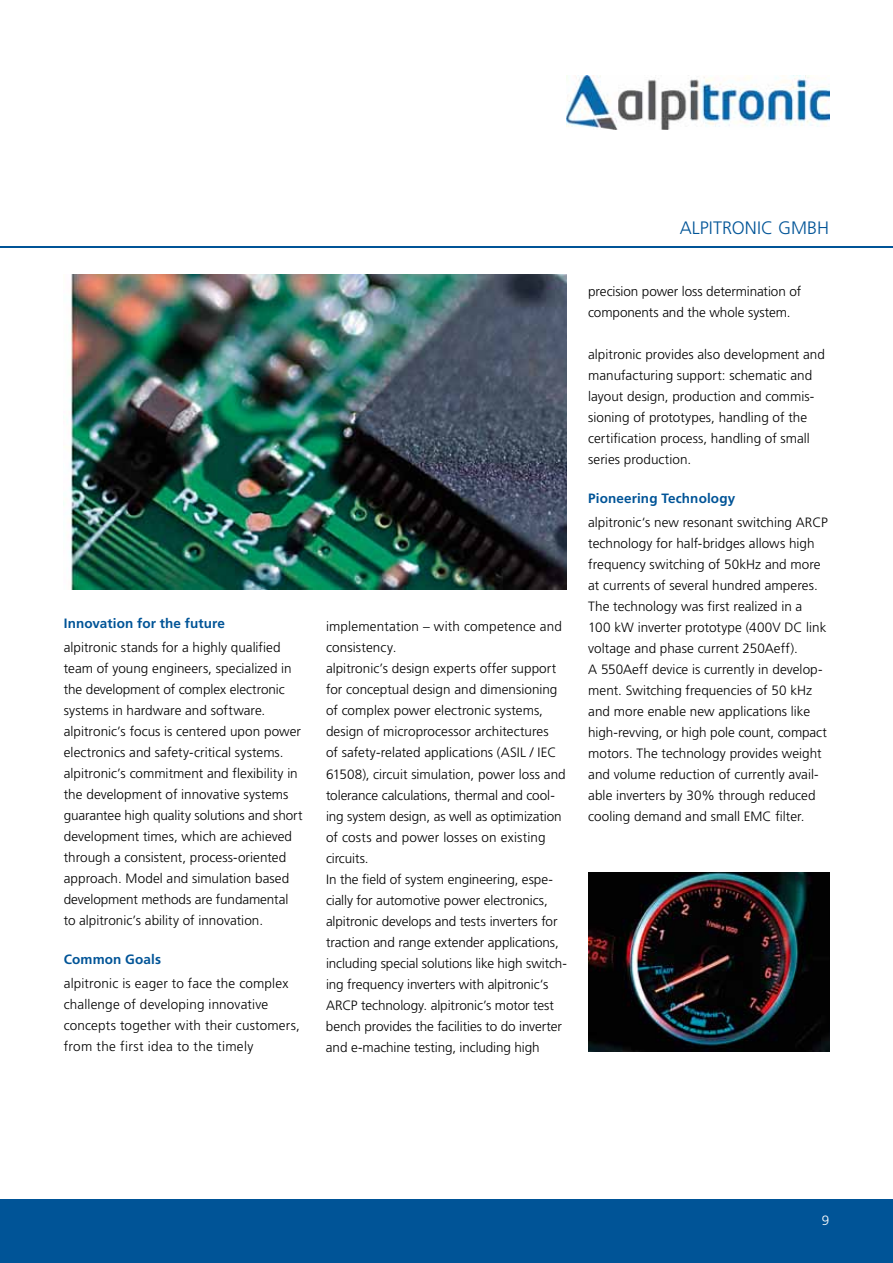
<style>
.page{position:relative;width:893px;height:1263px;background:#fff}
.page>*{position:absolute;margin:0;border:0;box-sizing:border-box;transform-origin:0 0}
.t1{font:300 18px "Frutiger";color:#005497}
.t2{font:300 13.5px/21px "Frutiger";color:#000}
.t3{font:700 13.5px "Frutiger";letter-spacing:.01em;color:#005497}
.t4{font:300 13.5px "Frutiger";color:#fff}
</style>
<div class="page">
<div style="left:0;top:1199px;width:893px;height:64px;background:#005497"></div>
<hr style="left:0;top:247px;width:893px;height:1px;background:#005497">
<img style="left:588px;top:873px;width:241px;height:178px">
<img style="left:567px;top:75px;width:262px;height:55px">
<img style="left:67px;top:274px;width:500px;height:315px">
<p class="t3" style="left:64px;top:616px;width:163px">Innovation for the future</p>
<p class="t2" style="left:64px;top:637px;width:240px">alpitronic stands for a highly qualified team of young engineers, specialized in the development of complex electronic systems in hardware and software. alpitronic’s focus is centered upon power electronics and safety-critical systems. alpitronic’s commitment and flexibility in the development of innovative systems guarantee high quality solutions and short development times, which are achieved through a consistent, process-oriented approach. Model and simulation based development methods are fundamental to alpitronic’s ability of innovation.</p>
<p class="t3" style="left:64px;top:952px;width:99px">Common Goals</p>
<p class="t2" style="left:64px;top:973px;width:238px">alpitronic is eager to face the complex challenge of developing innovative concepts together with their customers, from the first idea to the timely</p>
<p class="t2" style="left:326px;top:616px;width:238px">implementation – with competence and consistency.<br>alpitronic’s design experts offer support for conceptual design and dimensioning of complex power electronic systems, design of microprocessor architectures of safety-related applications (ASIL</p>
<p class="t2" style="left:326px;top:742px;width:242px;text-indent:204px">/ IEC 61508), circuit simulation, power loss and tolerance calculations, thermal and cool&shy;ing system design, as well as optimization of costs and power losses on existing circuits.<br>I n the field of system engineering, espe&shy;cially for automotive power electronics, alpitronic develops and tests inverters for traction and range extender applications, including special solutions like high switch&shy;ing frequency inverters with alpitronic‘s ARCP technology. alpitronic’s motor test bench provides the facilities to do inverter and e-machine testing, including high</p>
<h1 class="t1" style="left:680px;top:217px;width:53px">ALPITRONI</h1>
<h1 class="t1" style="left:761px;top:217px;width:66px">C gmbh</h1>
<p class="t2" style="left:588px;top:281px;width:214px">precision power loss determination of components and the whole system.</p>
<p class="t2" style="left:588px;top:344px;width:238px">alpitronic provides also development and manufacturing support: schematic and layout design, production and commis&shy;sioning of prototypes, handling of the certification process, handling of small series production.</p>
<p class="t3" style="left:588px;top:490px;width:148px">Pioneering Technology</p>
<p class="t2" style="left:588px;top:512px;width:241px">alpitronic‘s new resonant switching ARCP technology for half-bridges allows high frequency switching of 50kHz and more at currents of several hundred amperes.<br>The technology was first realized in a 100 kW inverter prototype (400V DC link voltage and phase current 250Aeff).<br>A 550Aeff device is currently in develop&shy;ment. Switching frequencies of 50 kHz and more enable new applications like high-revving, or high pole count, compact motors. The technology provides weight and volume reduction of currently avail&shy;able inverters by 30% through reduced cooling demand and small EMC filter.</p>
<p class="t4" style="left:822px;top:1212px;width:9px">9</p>
</div>
